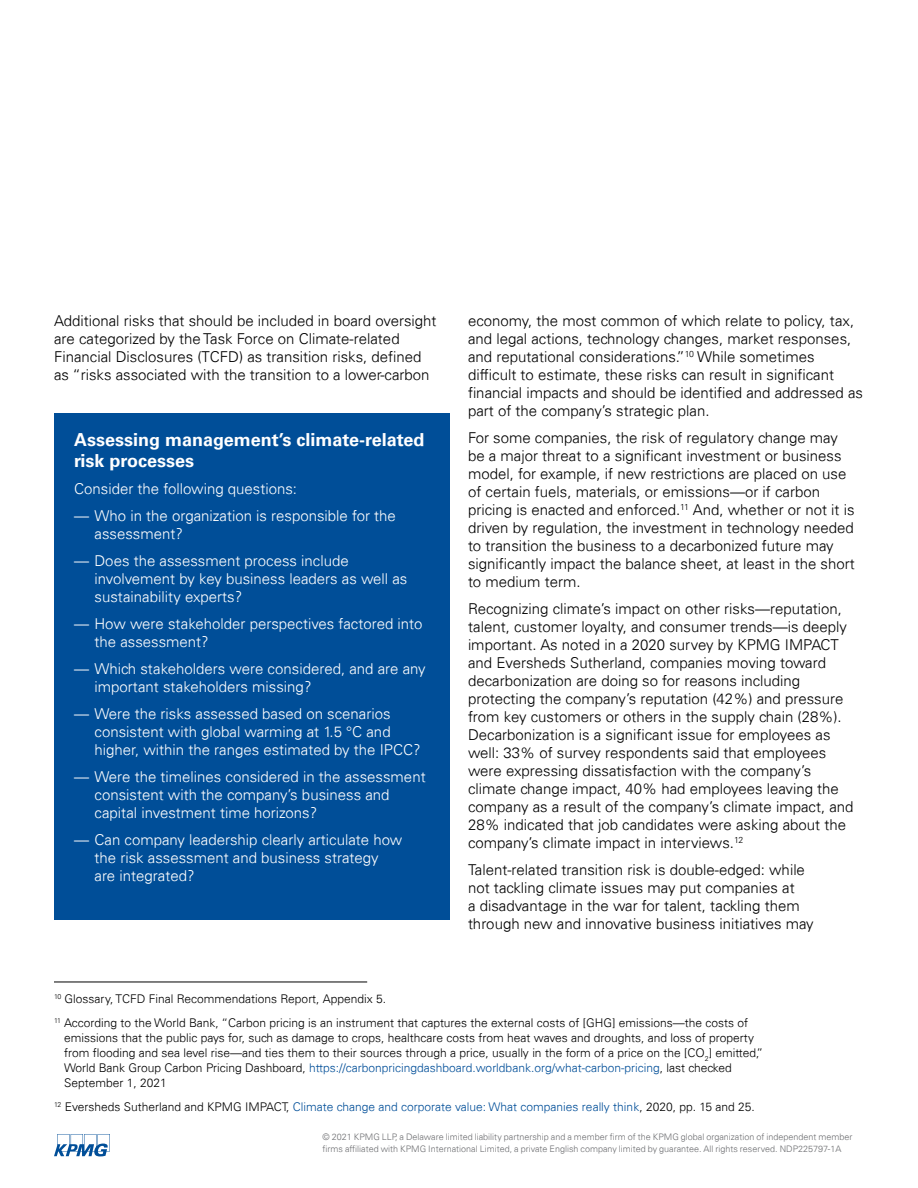
<style>
.page{position:relative;width:918px;height:1188px;background:#fff}
.page>*{position:absolute;margin:0;border:0;box-sizing:border-box;transform-origin:0 0}
.t1{font:700 18px/21px "Univers 65";color:#fff}
.t2{font:300 15px/18px "Univers 45";color:#000}
.t3{font:300 15px/18px "Univers 45";color:#fff}
.t4{font:300 12px/15px "Univers 45";color:#000}
.t5{font:300 12px "Univers 45";color:#004e98}
.t6{font:300 9px/12px "Univers 45";color:#6d6e71}
.s1{color:#004e98}
.s2{color:#000}
</style>
<div class="page">
<div style="left:54px;top:413px;width:396px;height:506px;background:#004e98"></div>
<svg style="left:54px;top:1134px;width:56px;height:22px"></svg>
<hr style="left:54px;top:982px;width:313px;height:1px;background:#000">
<p class="t2" style="left:54px;top:312px;width:384px">Additional risks that should be included in board oversight are categorized by the Task Force on Climate-related Financial Disclosures (TCFD) as transition risks, defined as “risks associated with the transition to a lower-carbon</p>
<p class="t2" style="left:468px;top:312px;width:397px">economy, the most common of which relate to policy, tax, and legal actions, technology changes, market responses, and reputational considerations.”<sup>10</sup> While sometimes difficult to estimate, these risks can result in significant financial impacts and should be identified and addressed as part of the company’s strategic plan.</p>
<p class="t2" style="left:468px;top:429px;width:388px">For some companies, the risk of regulatory change may be a major threat to a significant investment or business model, for example, if new restrictions are placed on use of certain fuels, materials, or emissions—or if carbon pricing is enacted and enforced.<sup>11</sup> And, whether or not it is driven by regulation, the investment in technology needed to transition the business to a decarbonized future may significantly impact the balance sheet, at least in the short to medium term.</p>
<p class="t2" style="left:468px;top:600px;width:387px">Recognizing climate’s impact on other risks—reputation, talent, customer loyalty, and consumer trends—is deeply important. As noted in a 2020 survey by KPMG IMPACT and Eversheds Sutherland, companies moving toward decarbonization are doing so for reasons including protecting the company’s reputation (42%) and pressure from key customers or others in the supply chain (28%).<br>Decarbonization is a significant issue for employees as well: 33% of survey respondents said that employees were expressing dissatisfaction with the company’s climate change impact, 40% had employees leaving the company as a result of the company’s climate impact, and 28% indicated that job candidates were asking about the company’s climate impact in interviews.<sup>12</sup></p>
<p class="t2" style="left:468px;top:861px;width:347px">Talent-related transition risk is double-edged: while not tackling climate issues may put companies at<br>a disadvantage in the war for talent, tackling them through new and innovative business initiatives may</p>
<p class="t1" style="left:74px;top:430px;width:352px">Assessing management’s climate-related risk processes</p>
<p class="t3" style="left:74px;top:480px;width:224px">Consider the following questions:</p>
<p class="t3" style="left:94px;top:507px;width:303px;text-indent:-20px">— Who in the organization is responsible for the assessment?</p>
<p class="t3" style="left:94px;top:552px;width:314px;text-indent:-20px">— Does the assessment process include involvement by key business leaders as well as sustainability experts?</p>
<p class="t3" style="left:94px;top:615px;width:330px;text-indent:-20px">— How were stakeholder perspectives factored into the assessment?</p>
<p class="t3" style="left:94px;top:660px;width:333px;text-indent:-20px">— Which stakeholders were considered, and are any important stakeholders missing?</p>
<p class="t3" style="left:94px;top:705px;width:328px;text-indent:-20px">— Were the risks assessed based on scenarios consistent with global warming at 1.5 °C and higher, within the ranges estimated by the IPCC?</p>
<p class="t3" style="left:94px;top:768px;width:333px;text-indent:-20px">— Were the timelines considered in the assessment consistent with the company’s business and capital investment time horizons?</p>
<p class="t3" style="left:94px;top:831px;width:309px;text-indent:-20px">— Can company leadership clearly articulate how the risk assessment and business strategy are integrated?</p>
<p class="t4" style="left:54px;top:986px;width:696px;line-height:24px"><sup>10</sup> Glossary, TCFD Final Recommendations Report, Appendix 5.<br><sup>11</sup> According to the World Bank, “Carbon pricing is an instrument that captures the external costs of [GHG] emissions—the costs of</p>
<p class="t4" style="left:64px;top:1030px;width:701px">emissions that the public pays for, such as damage to crops, healthcare costs from heat waves and droughts, and loss of property from flooding and sea level rise—and ties them to their sources through a price, usually in the form of a price on the [CO<sub>2</sub>] emitted,” World Bank Group Carbon Pricing Dashboard, <span class="s1">https://carbonpricingdashboard.worldbank.org/what-carbon-pricing</span>, last checked September 1, 2021</p>
<p class="t5" style="left:54px;top:1099px;width:702px"><sup>12</sup> <span class="s2">Eversheds Sutherland and KPMG IMPACT,</span> Climate change and corporate value: What companies really think<span class="s2">, 2020, pp. 15 and 25.</span></p>
<p class="t6" style="left:323px;top:1131px;width:531px">© 2021 KPMG LLP, a Delaware limited liability partnership and a member firm of the KPMG global organization of independent member firms affiliated with KPMG International Limited, a private English company limited by guarantee. All rights reserved. NDP225797-1A</p>
</div>
